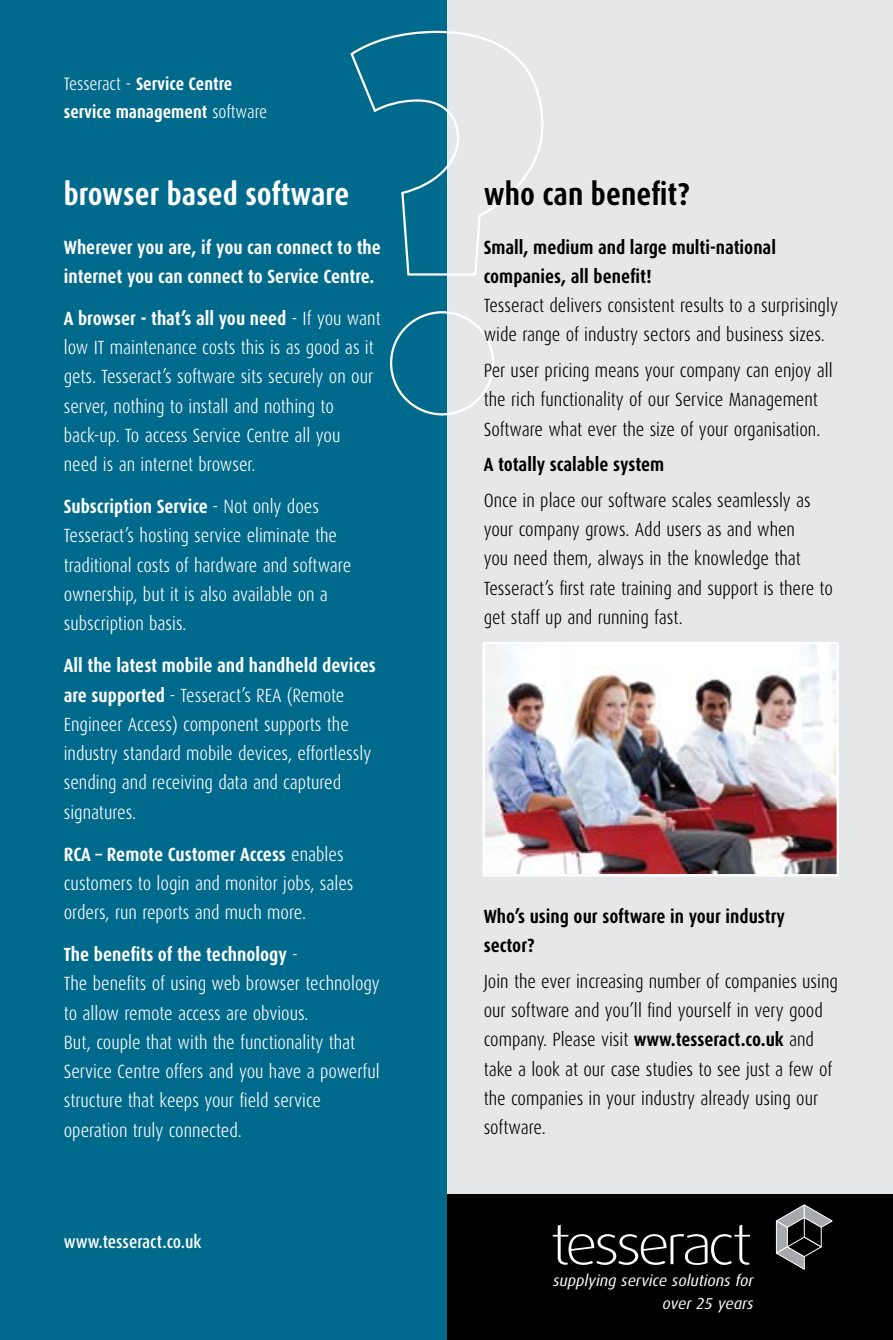
<style>
.page{position:relative;width:893px;height:1340px;background:#fff}
.page>*{position:absolute;margin:0;border:0;box-sizing:border-box;transform-origin:0 0}
.t1{font:700 31.5px "Dax Condensed";color:#fff}
.t2{font:700 31.5px "Dax Condensed";color:#000}
.t3{font:300 19.12px/29.2px "Dax Condensed";color:#fff}
.t4{font:300 19.12px/29.2px "Dax Condensed";color:#000}
.t5{font:700 19.12px/29.2px "Dax Condensed";color:#000}
.t6{font:700 19.12px/29.2px "Dax Condensed";color:#fff}
.t7{font:700 18px/27px "Dax Condensed";color:#fff}
.t8{font:500 18px "Dax Condensed";color:#fff}
.t9{font:italic 15.75px/22.5px "Dax";color:#fff;text-align:right}
.t10{font:12.38px/25.7px "Myriad";color:#000}
.s1{font-weight:300}
.s2{font-weight:700}
</style>
<div class="page">
<div style="left:446px;top:1185px;width:447px;height:154px;background:#000"></div>
<div style="left:0;top:0;width:893px;height:1193px;background:#e6e7e8"></div>
<div style="left:0;top:0;width:446px;height:1339px;background:#006a8c"></div>
<svg style="left:350px;top:30px;width:193px;height:386px"></svg>
<img style="left:486px;top:645px;width:350px;height:228px">
<div style="left:483px;top:642px;width:356px;height:234px;border:2px solid #fff"></div>
<svg style="left:553px;top:1224px;width:197px;height:40px"></svg>
<svg style="left:775px;top:1204px;width:58px;height:65px"></svg>
<p class="t7" style="left:64px;top:71px;width:205px"><span class="s1">Tesseract -</span> Service Centre service management <span class="s1">software</span></p>
<h1 class="t1" style="left:64px;top:177px;width:287px">browser based software</h1>
<p class="t6" style="left:64px;top:232px;width:319px">Wherever you are, if you can connect to the internet you can connect to Service Centre.</p>
<p class="t3" style="left:64px;top:304px;width:318px"><span class="s2">A browser - that’s all you need</span> - If you want low IT maintenance costs this is as good as it gets. Tesseract’s software sits securely on our server, nothing to install and nothing to back-up. To access Service Centre all you<br>need is an internet browser.</p>
<p class="t3" style="left:64px;top:492px;width:289px"><span class="s2">Subscription Service</span> - Not only does Tesseract’s hosting service eliminate the traditional costs of hardware and software ownership, but it is also available on a subscription basis.</p>
<p class="t3" style="left:64px;top:651px;width:314px"><span class="s2">All the latest mobile and handheld devices are supported</span> - Tesseract’s REA (Remote Engineer Access) component supports the industry standard mobile devices, effortlessly sending and receiving data and captured signatures.</p>
<p class="t3" style="left:64px;top:839px;width:291px"><span class="s2">RCA – Remote Customer Access</span> enables customers to login and monitor jobs, sales orders, run reports and much more.</p>
<p class="t3" style="left:64px;top:940px;width:318px"><span class="s2">The benefits of the technology</span> -<br>The benefits of using web browser technology to allow remote access are obvious.<br>But, couple that with the functionality that Service Centre offers and you have a powerful structure that keeps your field service operation truly connected.</p>
<p class="t8" style="left:64px;top:1231px;width:139px">www.tesseract.co.uk</p>
<h1 class="t2" style="left:484px;top:177px;width:208px">who can benefit?</h1>
<p class="t5" style="left:484px;top:232px;width:294px">Small, medium and large multi-national companies, all benefit!</p>
<p class="t4" style="left:484px;top:291px;width:356px">Tesseract delivers consistent results to a surprisingly wide range of industry sectors and business sizes.</p>
<p class="t4" style="left:484px;top:356px;width:351px">Per user pricing means your company can enjoy all the rich functionality of our Service Management<br>Software what ever the size of your organisation.</p>
<p class="t5" style="left:484px;top:450px;width:182px">A totally scalable system</p>
<p class="t4" style="left:484px;top:486px;width:351px">Once in place our software scales seamlessly as your company grows. Add users as and when<br>you need them, always in the knowledge that Tesseract’s first rate training and support is there to get staff up and running fast.</p>
<p class="t5" style="left:484px;top:901px;width:303px">Who’s using our software in your industry sector?</p>
<p class="t4" style="left:484px;top:966px;width:356px">Join the ever increasing number of companies using our software and you’ll find yourself in very good company. Please visit <span class="s2">www.tesseract.co.uk</span> and take a look at our case studies to see just a few of the companies in your industry already using our software.</p>
<p class="t10" style="left:463px;top:1026px;width:123px">Mono Logo Ratio Guide<br>Logo Type to Symbol</p>
<p class="t9" style="left:553px;top:1269px;width:202px">supplying service solutions for over 25 years</p>
</div>
